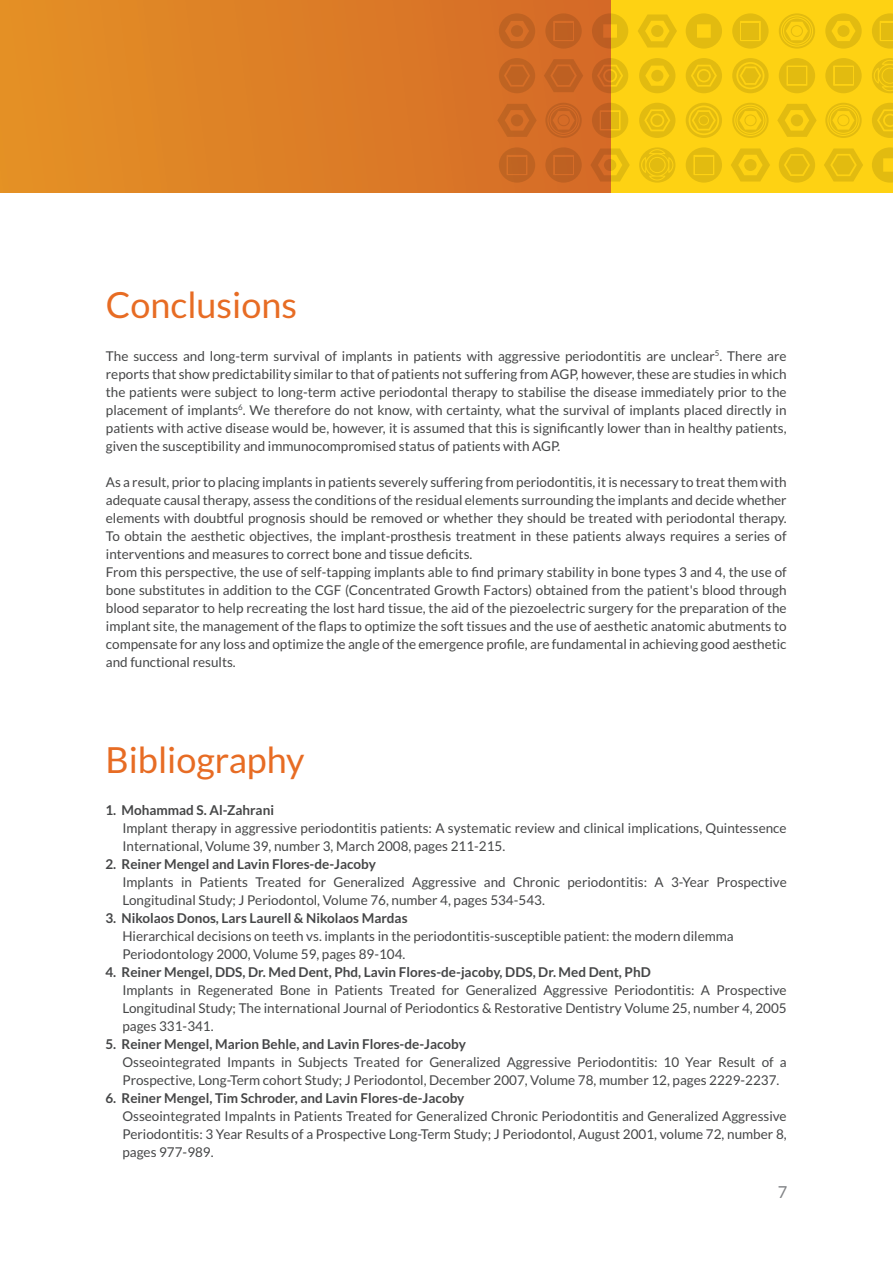
<style>
.page{position:relative;width:893px;height:1263px;background:#fff}
.page>*{position:absolute;margin:0;border:0;box-sizing:border-box;transform-origin:0 0}
.t1{font:36px "Lato";color:#e76c24}
.t2{font:16.5px "Lato";color:#808285}
.t3{font:13.5px/18px "Lato";color:#454647}
.t4{font:700 13.5px "Lato";color:#454647}
</style>
<div class="page">
<div style="left:0;top:0;width:612px;height:192px;background:linear-gradient(to right,#e49125,#d56a27)"></div>
<div style="left:612px;top:0;width:281px;height:192px;background:#fed213"></div>
<svg style="left:592px;top:103px;width:36px;height:35px"></svg>
<svg style="left:592px;top:13px;width:36px;height:36px"></svg>
<svg style="left:590px;top:148px;width:40px;height:34px"></svg>
<svg style="left:604px;top:159px;width:12px;height:12px"></svg>
<svg style="left:592px;top:58px;width:36px;height:35px"></svg>
<svg style="left:605px;top:71px;width:10px;height:10px"></svg>
<svg style="left:639px;top:103px;width:36px;height:35px"></svg>
<div style="left:652px;top:115px;width:10px;height:10px;background:#e2bb10;border-radius:50%"></div>
<svg style="left:639px;top:147px;width:36px;height:36px"></svg>
<svg style="left:639px;top:58px;width:36px;height:35px"></svg>
<div style="left:651px;top:70px;width:12px;height:12px;background:#e2bb10;border-radius:50%"></div>
<svg style="left:732px;top:58px;width:37px;height:35px"></svg>
<svg style="left:638px;top:14px;width:39px;height:34px"></svg>
<div style="left:651px;top:25px;width:12px;height:12px;background:#e2bb10;border-radius:50%"></div>
<svg style="left:732px;top:13px;width:37px;height:36px"></svg>
<svg style="left:686px;top:147px;width:36px;height:36px"></svg>
<svg style="left:686px;top:13px;width:36px;height:36px"></svg>
<svg style="left:731px;top:148px;width:39px;height:34px"></svg>
<div style="left:744px;top:159px;width:13px;height:12px;background:#e2bb10;border-radius:50%"></div>
<svg style="left:686px;top:58px;width:36px;height:35px"></svg>
<div style="left:699px;top:71px;width:10px;height:10px;background:#e2bb10;border-radius:50%"></div>
<svg style="left:872px;top:58px;width:21px;height:35px"></svg>
<svg style="left:824px;top:148px;width:39px;height:34px"></svg>
<svg style="left:825px;top:13px;width:37px;height:36px"></svg>
<svg style="left:837px;top:25px;width:13px;height:12px"></svg>
<svg style="left:825px;top:58px;width:37px;height:35px"></svg>
<svg style="left:872px;top:13px;width:21px;height:36px"></svg>
<svg style="left:872px;top:103px;width:21px;height:35px"></svg>
<svg style="left:872px;top:147px;width:21px;height:36px"></svg>
<svg style="left:779px;top:13px;width:36px;height:36px"></svg>
<svg style="left:779px;top:147px;width:36px;height:36px"></svg>
<svg style="left:779px;top:58px;width:36px;height:35px"></svg>
<svg style="left:777px;top:104px;width:40px;height:33px"></svg>
<div style="left:791px;top:114px;width:12px;height:12px;background:#e2bb10;border-radius:50%"></div>
<svg style="left:825px;top:103px;width:37px;height:35px"></svg>
<svg style="left:544px;top:59px;width:39px;height:33px"></svg>
<svg style="left:545px;top:147px;width:37px;height:36px"></svg>
<svg style="left:545px;top:13px;width:37px;height:36px"></svg>
<svg style="left:545px;top:103px;width:37px;height:35px"></svg>
<svg style="left:732px;top:103px;width:37px;height:35px"></svg>
<svg style="left:499px;top:13px;width:36px;height:36px"></svg>
<div style="left:511px;top:25px;width:12px;height:12px;background:#bf6322;border-radius:50%"></div>
<svg style="left:499px;top:58px;width:36px;height:35px"></svg>
<svg style="left:499px;top:147px;width:36px;height:36px"></svg>
<svg style="left:497px;top:104px;width:40px;height:33px"></svg>
<div style="left:511px;top:114px;width:12px;height:12px;background:#bf6322;border-radius:50%"></div>
<svg style="left:686px;top:103px;width:36px;height:35px"></svg>
<div style="left:699px;top:116px;width:9px;height:8px;background:#e2bb10;border-radius:50%"></div>
<h1 class="t1" style="left:106px;top:285px;width:193px">Conclusions</h1>
<p class="t3" style="left:106px;top:347px;width:682px;text-align:justify">The success and long-term survival of implants in patients with aggressive periodontitis are unclear<sup>5</sup>. There are reports that show predictability similar to that of patients not suffering from AGP, however, these are studies in which the patients were subject to long-term active periodontal therapy to stabilise the disease immediately prior to the placement of implants<sup>6</sup>. We therefore do not know, with certainty, what the survival of implants placed directly in patients with active disease would be, however, it is assumed that this is significantly lower than in healthy patients, given the susceptibility and immunocompromised status of patients with AGP.</p>
<p class="t3" style="left:106px;top:473px;width:682px">As a result, prior to placing implants in patients severely suffering from periodontitis, it is necessary to treat them with adequate causal therapy, assess the conditions of the residual elements surrounding the implants and decide whether elements with doubtful prognosis should be removed or whether they should be treated with periodontal therapy.<br>To obtain the aesthetic objectives, the implant-prosthesis treatment in these patients always requires a series of interventions and measures to correct bone and tissue deficits.<br>From this perspective, the use of self-tapping implants able to find primary stability in bone types 3 and 4, the use of bone substitutes in addition to the CGF (Concentrated Growth Factors) obtained from the patient's blood through blood separator to help recreating the lost hard tissue, the aid of the piezoelectric surgery for the preparation of the implant site, the management of the flaps to optimize the soft tissues and the use of aesthetic anatomic abutments to compensate for any loss and optimize the angle of the emergence profile, are fundamental in achieving good aesthetic and functional results.</p>
<h1 class="t1" style="left:105px;top:740px;width:201px">Bibliography</h1>
<p class="t4" style="left:105px;top:802px;width:170px">1. Mohammad S. Al-Zahrani</p>
<p class="t3" style="left:122px;top:819px;width:666px">Implant therapy in aggressive periodontitis patients: A systematic review and clinical implications, Quintessence<br>International, Volume 39, number 3, March 2008, pages 211-215.</p>
<p class="t4" style="left:105px;top:856px;width:272px">2. Reiner Mengel and Lavin Flores-de-Jacoby</p>
<p class="t3" style="left:122px;top:873px;width:666px">Implants in Patients Treated for Generalized Aggressive and Chronic periodontitis: A 3-Year Prospective<br>Longitudinal Study; J Periodontol, Volume 76, number 4, pages 534-543.</p>
<p class="t4" style="left:105px;top:910px;width:304px">3. Nikolaos Donos, Lars Laurell &amp; Nikolaos Mardas</p>
<p class="t3" style="left:122px;top:927px;width:613px">Hierarchical decisions on teeth vs. implants in the periodontitis-susceptible patient: the modern dilemma<br>Periodontology 2000, Volume 59, pages 89-104.</p>
<p class="t4" style="left:105px;top:964px;width:547px">4. Reiner Mengel, DDS, Dr. Med Dent, Phd, Lavin Flores-de-jacoby, DDS, Dr. Med Dent, PhD</p>
<p class="t3" style="left:122px;top:981px;width:666px;text-align:justify">Implants in Regenerated Bone in Patients Treated for Generalized Aggressive Periodontitis: A Prospective Longitudinal Study; The international Journal of Periodontics &amp; Restorative Dentistry Volume 25, number 4, 2005 pages 331-341.</p>
<p class="t4" style="left:105px;top:1036px;width:362px">5. Reiner Mengel, Marion Behle, and Lavin Flores-de-Jacoby</p>
<p class="t3" style="left:122px;top:1053px;width:666px">Osseointegrated Impants in Subjects Treated for Generalized Aggressive Periodontitis: 10 Year Result of a<br>Prospective, Long-Term cohort Study; J Periodontol, December 2007, Volume 78, mumber 12, pages 2229-2237.</p>
<p class="t4" style="left:105px;top:1090px;width:360px">6. Reiner Mengel, Tim Schroder, and Lavin Flores-de-Jacoby</p>
<p class="t3" style="left:122px;top:1107px;width:666px;text-align:justify">Osseointegrated Impalnts in Patients Treated for Generalized Chronic Periodontitis and Generalized Aggressive Periodontitis: 3 Year Results of a Prospective Long-Term Study; J Periodontol, August 2001, volume 72, number 8, pages 977-989.</p>
<p class="t2" style="left:778px;top:1182px;width:11px">7</p>
</div>
